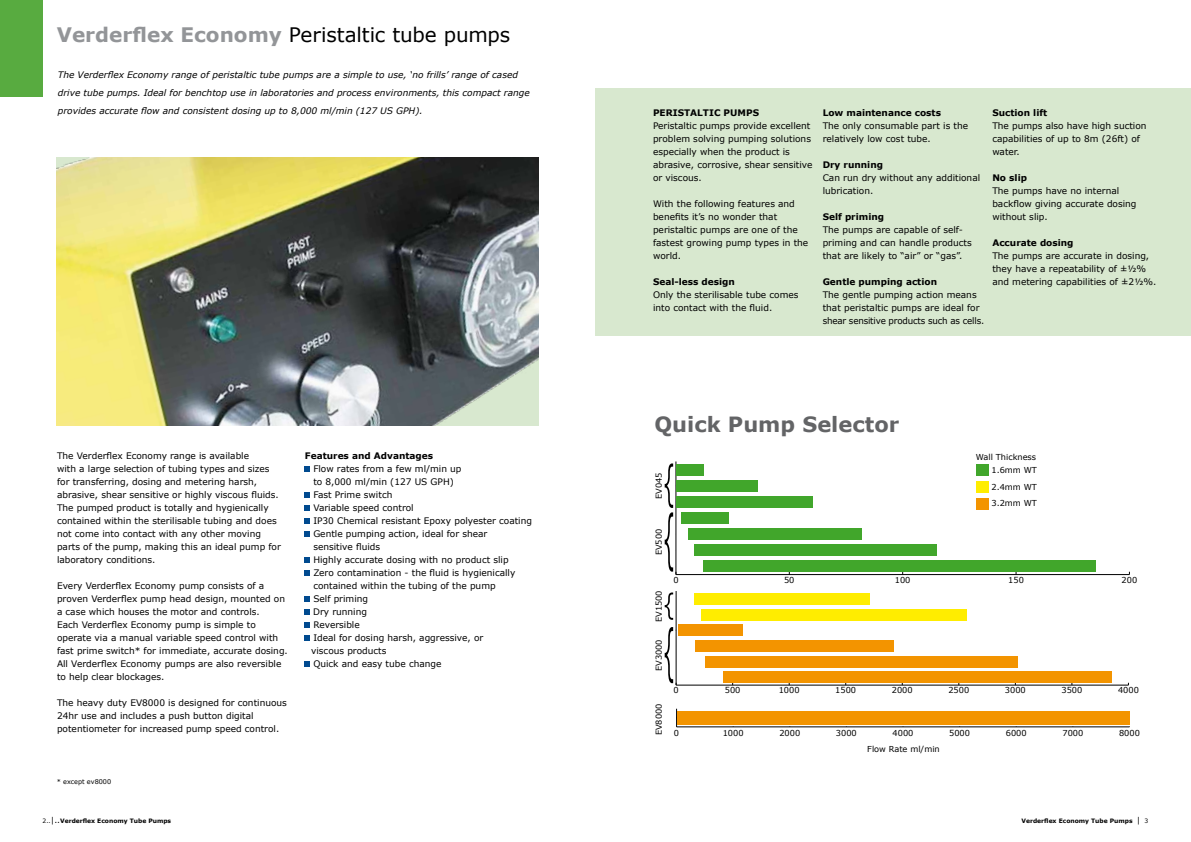
<style>
.page{position:relative;width:1191px;height:842px;background:#fff}
.page>*{position:absolute;margin:0;border:0;box-sizing:border-box;transform-origin:0 0}
.t1{font:700 21px "Verdana";color:#636466}
.t2{font:20px "Verdana";letter-spacing:-.01em;color:#000}
.t3{font:9px/13px "Verdana";color:#000}
.t4{font:italic 9px/18px "Verdana";color:#000}
.t5{font:700 9px "Verdana";color:#000}
.t6{font:8.2px/12.8px "Verdana";color:#000;text-align:right}
.t7{font:6.5px "Verdana";color:#000}
.t8{font:700 6px "Verdana";color:#000}
.s1{font-weight:700;color:#939598}
.s2{font-weight:400}
.s3{font-weight:400;font-size:8px}
</style>
<div class="page">
<img style="left:57px;top:157px;width:482px;height:269px">
<svg style="left:305px;top:466px;width:5px;height:6px"></svg>
<svg style="left:305px;top:492px;width:5px;height:6px"></svg>
<svg style="left:305px;top:505px;width:5px;height:6px"></svg>
<svg style="left:305px;top:518px;width:5px;height:6px"></svg>
<svg style="left:305px;top:531px;width:5px;height:6px"></svg>
<svg style="left:305px;top:557px;width:5px;height:6px"></svg>
<svg style="left:305px;top:570px;width:5px;height:6px"></svg>
<svg style="left:305px;top:596px;width:5px;height:6px"></svg>
<svg style="left:305px;top:609px;width:5px;height:6px"></svg>
<svg style="left:305px;top:622px;width:5px;height:6px"></svg>
<svg style="left:305px;top:635px;width:5px;height:6px"></svg>
<svg style="left:305px;top:661px;width:5px;height:6px"></svg>
<div style="left:0;top:0;width:43px;height:96px;background:#58ab40"></div>
<hr style="left:676px;top:574px;width:453px;height:1px;background:#000">
<hr style="left:676px;top:461px;width:1px;height:113px;background:#000">
<div style="left:676px;top:464px;width:27px;height:11px;background:#41a62b"></div>
<div style="left:676px;top:480px;width:82px;height:11px;background:#41a62b"></div>
<div style="left:676px;top:496px;width:136px;height:12px;background:#41a62b"></div>
<div style="left:681px;top:512px;width:47px;height:12px;background:#41a62b"></div>
<div style="left:688px;top:528px;width:174px;height:12px;background:#41a62b"></div>
<div style="left:693px;top:544px;width:243px;height:12px;background:#41a62b"></div>
<div style="left:703px;top:561px;width:392px;height:11px;background:#41a62b"></div>
<hr style="left:676px;top:685px;width:452px;height:1px;background:#000">
<hr style="left:676px;top:591px;width:1px;height:94px;background:#000">
<div style="left:693px;top:593px;width:176px;height:11px;background:#ffed00"></div>
<div style="left:701px;top:609px;width:265px;height:11px;background:#ffed00"></div>
<div style="left:678px;top:625px;width:64px;height:11px;background:#f39400"></div>
<div style="left:695px;top:640px;width:198px;height:11px;background:#f39400"></div>
<div style="left:705px;top:656px;width:313px;height:11px;background:#f39400"></div>
<div style="left:722px;top:672px;width:389px;height:11px;background:#f39400"></div>
<hr style="left:676px;top:726px;width:453px;height:1px;background:#000">
<svg style="left:676px;top:709px;width:12px;height:18px"></svg>
<div style="left:677px;top:711px;width:452px;height:13px;background:#f39400"></div>
<div style="left:976px;top:464px;width:13px;height:12px;background:#41a62b"></div>
<div style="left:976px;top:481px;width:13px;height:12px;background:#ffed00"></div>
<div style="left:976px;top:498px;width:13px;height:12px;background:#f39400"></div>
<svg style="left:664px;top:463px;width:23px;height:111px"></svg>
<svg style="left:664px;top:592px;width:13px;height:28px"></svg>
<svg style="left:664px;top:627px;width:13px;height:58px"></svg>
<div style="left:595px;top:89px;width:596px;height:247px;background:#d8e8cf"></div>
<h2 class="t2" style="left:57px;top:22px;width:455px"><span class="s1">Verderflex Economy</span> Peristaltic tube pumps</h2>
<p class="t4" style="left:58px;top:66px;width:473px">The Verderflex Economy range of peristaltic tube pumps are a simple to use, ‘no frills’ range of cased drive tube pumps. Ideal for benchtop use in laboratories and process environments, this compact range provides accurate flow and consistent dosing up to 8,000 ml/min (127 US GPH).</p>
<p class="t3" style="left:57px;top:448px;width:225px">The Verderflex Economy range is available<br>with a large selection of tubing types and sizes for transferring, dosing and metering harsh, abrasive, shear sensitive or highly viscous fluids.<br>The pumped product is totally and hygienically contained within the sterilisable tubing and does not come into contact with any other moving parts of the pump, making this an ideal pump for laboratory conditions.</p>
<p class="t3" style="left:57px;top:578px;width:232px">Every Verderflex Economy pump consists of a proven Verderflex pump head design, mounted on a case which houses the motor and controls.<br>Each Verderflex Economy pump is simple to operate via a manual variable speed control with fast prime switch* for immediate, accurate dosing.<br>All Verderflex Economy pumps are also reversible to help clear blockages.</p>
<p class="t3" style="left:57px;top:695px;width:231px">The heavy duty EV8000 is designed for continuous<br>24hr use and includes a push button digital potentiometer for increased pump speed control.</p>
<p class="t7" style="left:57px;top:777px;width:56px">* except ev8000</p>
<p class="t5" style="left:305px;top:449px;width:130px">Features and Advantages</p>
<p class="t3" style="left:311px;top:461px;width:222px">Flow rates from a few ml/min up<br>to 8,000 ml/min (127 US GPH)<br>Fast Prime switch<br>Variable speed control<br>IP30 Chemical resistant Epoxy polyester coating<br>Gentle pumping action, ideal for shear<br>sensitive fluids<br>Highly accurate dosing with no product slip<br>Zero contamination - the fluid is hygienically contained within the tubing of the pump<br>Self priming<br>Dry running<br>Reversible<br>Ideal for dosing harsh, aggressive, or<br>viscous products<br>Quick and easy tube change</p>
<p class="t5" style="left:653px;top:107px;width:108px">Peristaltic Pumps</p>
<p class="t3" style="left:653px;top:119px;width:161px">Peristaltic pumps provide excellent problem solving pumping solutions especially when the product is abrasive, corrosive, shear sensitive or viscous.</p>
<p class="t3" style="left:653px;top:197px;width:157px">With the following features and benefits it’s no wonder that peristaltic pumps are one of the fastest growing pump types in the world.</p>
<p class="t5" style="left:653px;top:276px;width:83px">Seal-less design</p>
<p class="t3" style="left:653px;top:288px;width:147px">Only the sterilisable tube comes into contact with the fluid.</p>
<p class="t5" style="left:822px;top:107px;width:120px">Low maintenance costs</p>
<p class="t3" style="left:822px;top:119px;width:147px">The only consumable part is the relatively low cost tube.</p>
<p class="t5" style="left:822px;top:159px;width:62px">Dry running</p>
<p class="t3" style="left:822px;top:171px;width:159px">Can run dry without any additional lubrication.</p>
<p class="t5" style="left:822px;top:211px;width:63px">Self priming</p>
<p class="t3" style="left:822px;top:223px;width:151px">The pumps are capable of self&shy;priming and can handle products that are likely to “air” or “gas”.</p>
<p class="t5" style="left:822px;top:276px;width:116px">Gentle pumping action</p>
<p class="t3" style="left:822px;top:288px;width:163px">The gentle pumping action means that peristaltic pumps are ideal for shear sensitive products such as cells.</p>
<p class="t5" style="left:992px;top:107px;width:56px">Suction lift</p>
<p class="t3" style="left:992px;top:119px;width:156px">The pumps also have high suction capabilities of up to 8m (26ft) of water.</p>
<p class="t5" style="left:992px;top:172px;width:36px">No slip</p>
<p class="t3" style="left:992px;top:184px;width:146px">The pumps have no internal backflow giving accurate dosing without slip.</p>
<p class="t5" style="left:992px;top:237px;width:83px">Accurate dosing</p>
<p class="t3" style="left:992px;top:249px;width:165px">The pumps are accurate in dosing, they have a repeatability of ±½% and metering capabilities of ±2½%.</p>
<h1 class="t1" style="left:654px;top:411px;width:246px">Quick Pump Selector</h1>
<p class="t6" style="left:652px;top:499px;width:28px;rotate:-90deg">EV045</p>
<p class="t6" style="left:652px;top:555px;width:28px;rotate:-90deg">EV500</p>
<p class="t6" style="left:652px;top:622px;width:33px;rotate:-90deg">EV1500</p>
<p class="t6" style="left:652px;top:671px;width:33px;rotate:-90deg">EV3000</p>
<p class="t6" style="left:652px;top:735px;width:33px;rotate:-90deg">EV8000</p>
<p class="t6" style="left:975px;top:450px;width:63px">Wall Thickness<br>1.6mm WT</p>
<p class="t6" style="left:991px;top:478px;width:47px;line-height:16.5px;text-align:left">2.4mm WT<br>3.2mm WT</p>
<p class="t6" style="left:673px;top:573px;width:7px">0</p>
<p class="t6" style="left:784px;top:573px;width:12px">50</p>
<p class="t6" style="left:895px;top:573px;width:17px">100</p>
<p class="t6" style="left:1008px;top:573px;width:17px">150</p>
<p class="t6" style="left:1121px;top:573px;width:17px">200</p>
<p class="t6" style="left:673px;top:683px;width:7px">0</p>
<p class="t6" style="left:725px;top:683px;width:17px">500</p>
<p class="t6" style="left:778px;top:683px;width:22px">1000</p>
<p class="t6" style="left:835px;top:683px;width:22px">1500</p>
<p class="t6" style="left:892px;top:683px;width:22px">2000</p>
<p class="t6" style="left:948px;top:683px;width:22px">2500</p>
<p class="t6" style="left:1005px;top:683px;width:22px">3000</p>
<p class="t6" style="left:1061px;top:683px;width:22px">3500</p>
<p class="t6" style="left:1118px;top:683px;width:22px">4000</p>
<p class="t6" style="left:674px;top:726px;width:7px">0</p>
<p class="t6" style="left:722px;top:726px;width:22px">1000</p>
<p class="t6" style="left:779px;top:726px;width:22px">2000</p>
<p class="t6" style="left:836px;top:726px;width:22px">3000</p>
<p class="t6" style="left:892px;top:726px;width:22px">4000</p>
<p class="t6" style="left:949px;top:726px;width:22px">5000</p>
<p class="t6" style="left:1005px;top:726px;width:22px">6000</p>
<p class="t6" style="left:1062px;top:726px;width:22px">7000</p>
<p class="t6" style="left:1119px;top:726px;width:22px">8000</p>
<p class="t6" style="left:867px;top:742px;width:74px">Flow Rate ml/min</p>
<p class="t8" style="left:43px;top:817px;width:130px"><span class="s2">2..</span><span class="s3">|..</span>Verderflex Economy Tube Pumps</p>
<p class="t8" style="left:1021px;top:817px;width:128px">Verderflex Economy Tube Pumps <span class="s3">|</span> <span class="s2">3</span></p>
</div>
